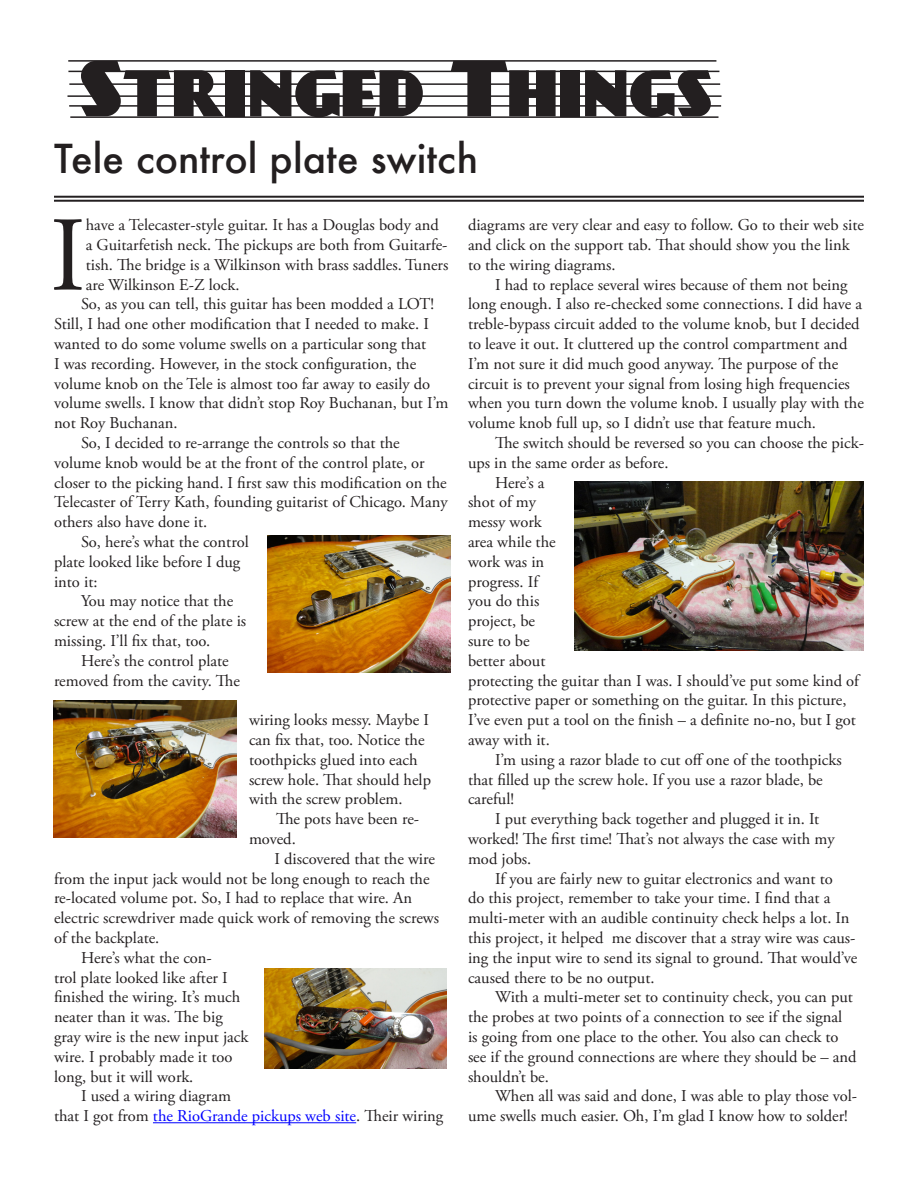
<style>
.page{position:relative;width:918px;height:1188px;background:#fff}
.page>*{position:absolute;margin:0;border:0;box-sizing:border-box;transform-origin:0 0}
.body_copy_with_drop{font:106.05px "Adobe Garamond Pro";color:#231f20}
.t1{font:900 69px "Day Poster";color:#231f20}
.t2{font:500 39px "Futura";color:#231f20}
.body_copy{font:16.5px/19.8px "Adobe Garamond Pro";color:#231f20}
.body_copy_with_drop-2{font:16.5px/19.8px "Adobe Garamond Pro";color:#231f20}
.s1{color:#00f}
</style>
<div class="page">
<hr style="left:153px;top:1122px;width:203px;height:1px;background:#00f">
<hr style="left:70px;top:116px;width:648px;height:2px;background:#231f20">
<hr style="left:69px;top:105px;width:652px;height:2px;background:#231f20">
<hr style="left:68px;top:95px;width:654px;height:2px;background:#231f20">
<hr style="left:69px;top:83px;width:651px;height:2px;background:#231f20">
<hr style="left:68px;top:71px;width:651px;height:1px;background:#231f20">
<hr style="left:68px;top:60px;width:648px;height:2px;background:#231f20">
<hr style="left:54px;top:196px;width:810px;height:2px;background:#231f20">
<hr style="left:54px;top:200px;width:810px;height:2px;background:#231f20">
<img style="left:268px;top:536px;width:182px;height:137px">
<img style="left:54px;top:701px;width:183px;height:137px">
<img style="left:265px;top:968px;width:181px;height:101px">
<img style="left:575px;top:482px;width:289px;height:169px">
<p class="t1" style="left:79px;top:39px;width:635px">Stringed Things</p>
<p class="t2" style="left:54px;top:131px;width:426px">Tele control plate switch</p>
<p class="body_copy_with_drop" style="left:50px;top:192px;width:37px">I</p>
<p class="body_copy_with_drop-2" style="left:86px;top:216px;width:364px">have a Telecaster-style guitar. It has a Douglas body and a Guitarfetish neck. The pickups are both from Guitarfe&shy;tish. The bridge is a Wilkinson with brass saddles. Tuners are Wilkinson E-Z lock.</p>
<p class="body_copy" style="left:54px;top:295px;width:396px;text-indent:27px">So, as you can tell, this guitar has been modded a LOT!<br>Still, I had one other modification that I needed to make. I wanted to do some volume swells on a particular song that<br>I was recording. However, in the stock configuration, the volume knob on the Tele is almost too far away to easily do volume swells. I know that didn’t stop Roy Buchanan, but I’m not Roy Buchanan.</p>
<p class="body_copy" style="left:54px;top:433px;width:395px;text-indent:27px">So, I decided to re-arrange the controls so that the volume knob would be at the front of the control plate, or closer to the picking hand. I first saw this modification on the Telecaster of Terry Kath, founding guitarist of Chicago. Many others also have done it.</p>
<p class="body_copy" style="left:54px;top:532px;width:196px;text-indent:27px">So, here’s what the control plate looked like before I dug into it:</p>
<p class="body_copy" style="left:54px;top:592px;width:194px;text-indent:27px">You may notice that the screw at the end of the plate is missing. I’ll fix that, too.</p>
<p class="body_copy" style="left:54px;top:651px;width:188px;text-indent:27px">Here’s the control plate removed from the cavity. The</p>
<p class="body_copy" style="left:249px;top:711px;width:184px">wiring looks messy. Maybe I can fix that, too. Notice the toothpicks glued into each screw hole. That should help with the screw problem.</p>
<p class="body_copy" style="left:249px;top:810px;width:172px;text-indent:27px">The pots have been re&shy;moved.</p>
<p class="body_copy" style="left:54px;top:849px;width:387px;text-indent:220px">I discovered that the wire from the input jack would not be long enough to reach the re-located volume pot. So, I had to replace that wire. An electric screwdriver made quick work of removing the screws of the backplate.</p>
<p class="body_copy" style="left:54px;top:948px;width:196px;text-indent:27px">Here’s what the con-<br>trol plate looked like after I finished the wiring. It’s much neater than it was. The big gray wire is the new input jack wire. I probably made it too long, but it will work.</p>
<p class="body_copy" style="left:54px;top:1087px;width:391px;text-indent:27px">I used a wiring diagram<br>that I got from <span class="s1">the RioGrande pickups web site</span>. Their wiring</p>
<p class="body_copy" style="left:468px;top:216px;width:398px">diagrams are very clear and easy to follow. Go to their web site and click on the support tab. That should show you the link to the wiring diagrams.</p>
<p class="body_copy" style="left:468px;top:275px;width:397px;text-indent:27px">I had to replace several wires because of them not being long enough. I also re-checked some connections. I did have a treble-bypass circuit added to the volume knob, but I decided to leave it out. It cluttered up the control compartment and I’m not sure it did much good anyway. The purpose of the circuit is to prevent your signal from losing high frequencies when you turn down the volume knob. I usually play with the volume knob full up, so I didn’t use that feature much.</p>
<p class="body_copy" style="left:468px;top:433px;width:398px;text-indent:27px">The switch should be reversed so you can choose the pick&shy;ups in the same order as before.</p>
<p class="body_copy" style="left:468px;top:473px;width:393px;text-indent:27px">Here’s a<br>shot of my<br>messy work<br>area while the<br>work was in<br>progress. If<br>you do this<br>project, be<br>sure to be<br>better about<br>protecting the guitar than I was. I should’ve put some kind of protective paper or something on the guitar. In this picture,<br>I’ve even put a tool on the finish – a definite no-no, but I got away with it.</p>
<p class="body_copy" style="left:468px;top:750px;width:375px;text-indent:27px">I’m using a razor blade to cut off one of the toothpicks that filled up the screw hole. If you use a razor blade, be careful!</p>
<p class="body_copy" style="left:468px;top:810px;width:368px;text-indent:27px">I put everything back together and plugged it in. It worked! The first time! That’s not always the case with my mod jobs.</p>
<p class="body_copy" style="left:468px;top:869px;width:391px;text-indent:27px">If you are fairly new to guitar electronics and want to<br>do this project, remember to take your time. I find that a multi-meter with an audible continuity check helps a lot. In this project, it helped me discover that a stray wire was caus&shy;ing the input wire to send its signal to ground. That would’ve caused there to be no output.</p>
<p class="body_copy" style="left:468px;top:988px;width:390px;text-indent:27px">With a multi-meter set to continuity check, you can put the probes at two points of a connection to see if the signal<br>is going from one place to the other. You also can check to see if the ground connections are where they should be – and shouldn’t be.</p>
<p class="body_copy" style="left:468px;top:1087px;width:391px;text-indent:27px">When all was said and done, I was able to play those vol&shy;ume swells much easier. Oh, I’m glad I know how to solder!</p>
</div>
